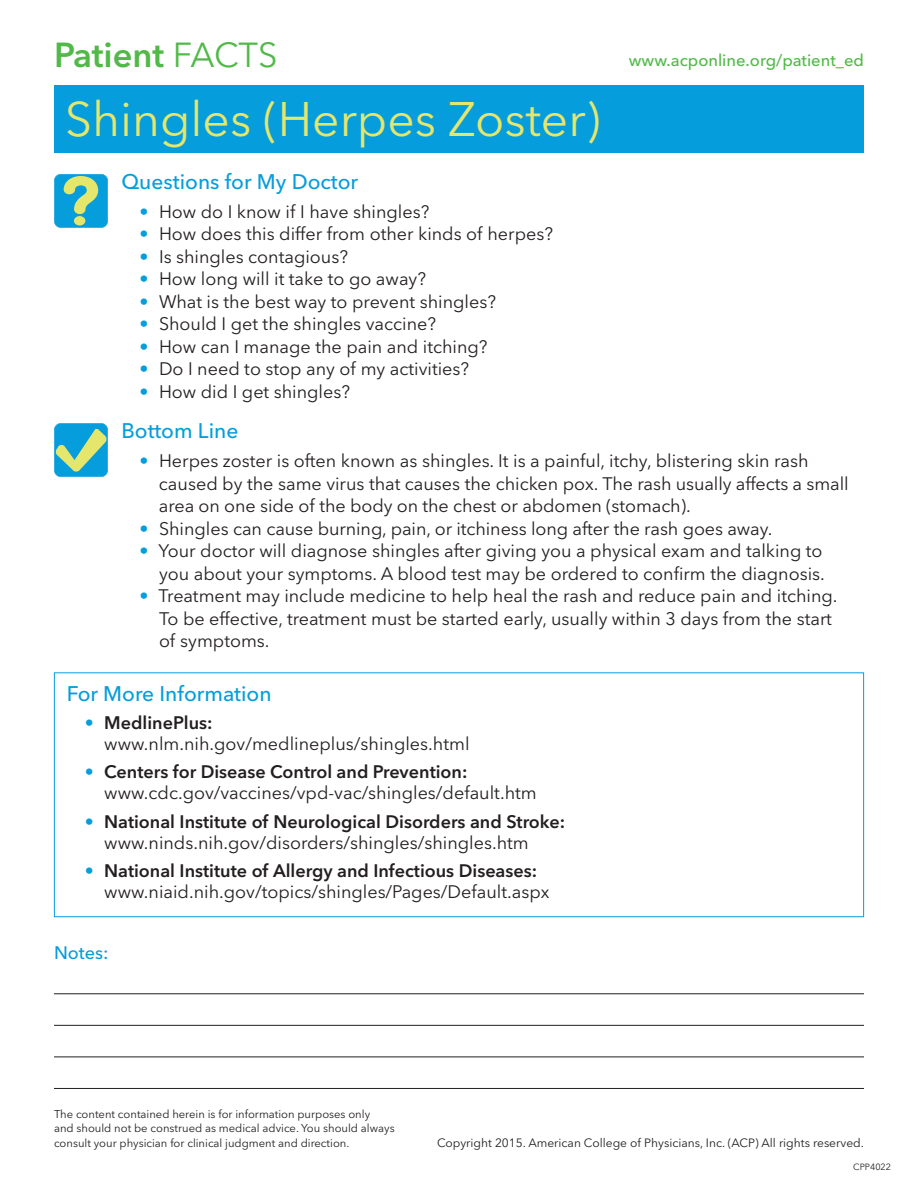
<style>
.page{position:relative;width:918px;height:1188px;background:#fff}
.page>*{position:absolute;margin:0;border:0;box-sizing:border-box;transform-origin:0 0}
.t1{font:48px "Avenir Next LT Pro";color:#e4e76b}
.t2{font:600 34.5px "Avenir Next LT Pro";color:#51b948}
.t3{font:500 21px "Avenir Next LT Pro";color:#069ddc}
.t4{font:18px/22.5px "Avenir Next LT Pro";color:#231f20}
.t5{font:600 18px/21px "Avenir Next LT Pro";color:#231f20}
.t6{font:500 18px "Avenir Next LT Pro";color:#069ddc}
.t7{font:500 16.5px "Avenir Next LT Pro";color:#51b948}
.t8{font:12px "Avenir Next LT Pro";color:#231f20}
.t9{font:11.25px/14.2px "Avenir Next LT Pro";color:#231f20}
.t10{font:9px "Avenir Next LT Pro";color:#231f20}
.s1{font-weight:400}
.s2{color:#069ddc}
.s3{font-weight:600}
.s4{font-weight:400;color:#069ddc}
</style>
<div class="page">
<hr style="left:54px;top:993px;width:810px;height:1px;background:#231f20">
<hr style="left:54px;top:1025px;width:810px;height:1px;background:#231f20">
<hr style="left:54px;top:1057px;width:810px;height:1px;background:#231f20">
<hr style="left:54px;top:1088px;width:810px;height:1px;background:#231f20">
<div style="left:54px;top:85px;width:810px;height:68px;background:#069ddc"></div>
<div style="left:54px;top:423px;width:54px;height:54px;background:#069ddc;border-radius:6px"></div>
<svg style="left:56px;top:429px;width:50px;height:43px"></svg>
<div style="left:54px;top:423px;width:54px;height:54px;border:1px solid #069ddc;border-radius:7px"></div>
<div style="left:54px;top:174px;width:54px;height:54px;background:#069ddc;border-radius:6px"></div>
<div style="left:74px;top:216px;width:11px;height:9px;background:#e4e76b;border-radius:50%"></div>
<svg style="left:64px;top:176px;width:34px;height:38px"></svg>
<div style="left:54px;top:174px;width:54px;height:54px;border:1px solid #069ddc;border-radius:7px"></div>
<div style="left:54px;top:672px;width:810px;height:245px;border:1px solid #069ddc"></div>
<h2 class="t2" style="left:54px;top:42px;width:225px">Patient <span class="s1">FACTS</span></h2>
<h1 class="t1" style="left:65px;top:102px;width:536px">Shingles (Herpes Zoster)</h1>
<p class="t7" style="left:629px;top:55px;width:237px">www.acponline.org/patient_ed</p>
<p class="t3" style="left:122px;top:174px;width:238px">Questions for My Doctor</p>
<p class="t4" style="left:140px;top:202px;width:291px"><span class="s2">•</span> How do I know if I have shingles?</p>
<p class="t4" style="left:140px;top:225px;width:415px"><span class="s2">•</span> How does this differ from other kinds of herpes?</p>
<p class="t4" style="left:140px;top:247px;width:210px"><span class="s2">•</span> Is shingles contagious?</p>
<p class="t4" style="left:140px;top:270px;width:288px"><span class="s2">•</span> How long will it take to go away?</p>
<p class="t4" style="left:140px;top:292px;width:358px"><span class="s2">•</span> What is the best way to prevent shingles?</p>
<p class="t4" style="left:140px;top:315px;width:298px"><span class="s2">•</span> Should I get the shingles vaccine?</p>
<p class="t4" style="left:140px;top:337px;width:350px"><span class="s2">•</span> How can I manage the pain and itching?</p>
<p class="t4" style="left:140px;top:360px;width:331px"><span class="s2">•</span> Do I need to stop any of my activities?</p>
<p class="t4" style="left:140px;top:382px;width:212px"><span class="s2">•</span> How did I get shingles?</p>
<p class="t3" style="left:122px;top:423px;width:118px">Bottom Line</p>
<p class="t4" style="left:159px;top:452px;width:691px;text-indent:-19px"><span class="s2">•</span> Herpes zoster is often known as shingles. It is a painful, itchy, blistering skin rash caused by the same virus that causes the chicken pox. The rash usually affects a small area on one side of the body on the chest or abdomen (stomach).</p>
<p class="t4" style="left:140px;top:519px;width:635px"><span class="s2">•</span> Shingles can cause burning, pain, or itchiness long after the rash goes away.</p>
<p class="t4" style="left:140px;top:542px;width:687px;text-align:right"><span class="s2">•</span> Your doctor will diagnose shingles after giving you a physical exam and talking to you about your symptoms. A blood test may be ordered to confirm the diagnosis.</p>
<p class="t4" style="left:159px;top:587px;width:680px;text-indent:-20px"><span class="s2">•</span> Treatment may include medicine to help heal the rash and reduce pain and itching.<br>To be effective, treatment must be started early, usually within 3 days from the start of symptoms.</p>
<p class="t3" style="left:67px;top:686px;width:206px">For More Information</p>
<p class="t4" style="left:104px;top:714px;width:367px;line-height:21px;text-indent:-20px"><span class="s2">•</span> <span class="s3">MedlinePlus: </span>www.nlm.nih.gov/medlineplus/shingles.html</p>
<p class="t4" style="left:104px;top:763px;width:434px;line-height:21px;text-indent:-19px"><span class="s2">•</span> <span class="s3">Centers for Disease Control and Prevention: </span>www.cdc.gov/vaccines/vpd-vac/shingles/default.htm</p>
<p class="t5" style="left:104px;top:813px;width:462px;text-indent:-20px"><span class="s4">•</span> National Institute of Neurological Disorders and Stroke: <span class="s1">www.ninds.nih.gov/disorders/shingles/shingles.htm</span></p>
<p class="t4" style="left:104px;top:863px;width:447px;line-height:21px;text-indent:-20px"><span class="s2">•</span> <span class="s3">National Institute of Allergy and Infectious Diseases: </span>www.niaid.nih.gov/topics/shingles/Pages/Default.aspx</p>
<p class="t6" style="left:54px;top:946px;width:56px">Notes:</p>
<p class="t9" style="left:54px;top:1108px;width:342px">The content contained herein is for information purposes only<br>and should not be construed as medical advice. You should always consult your physician for clinical judgment and direction.</p>
<p class="t8" style="left:437px;top:1139px;width:428px">Copyright 2015. American College of Physicians, Inc. (ACP) All rights reserved.</p>
<p class="t10" style="left:853px;top:1163px;width:39px">CPP4022</p>
</div>
